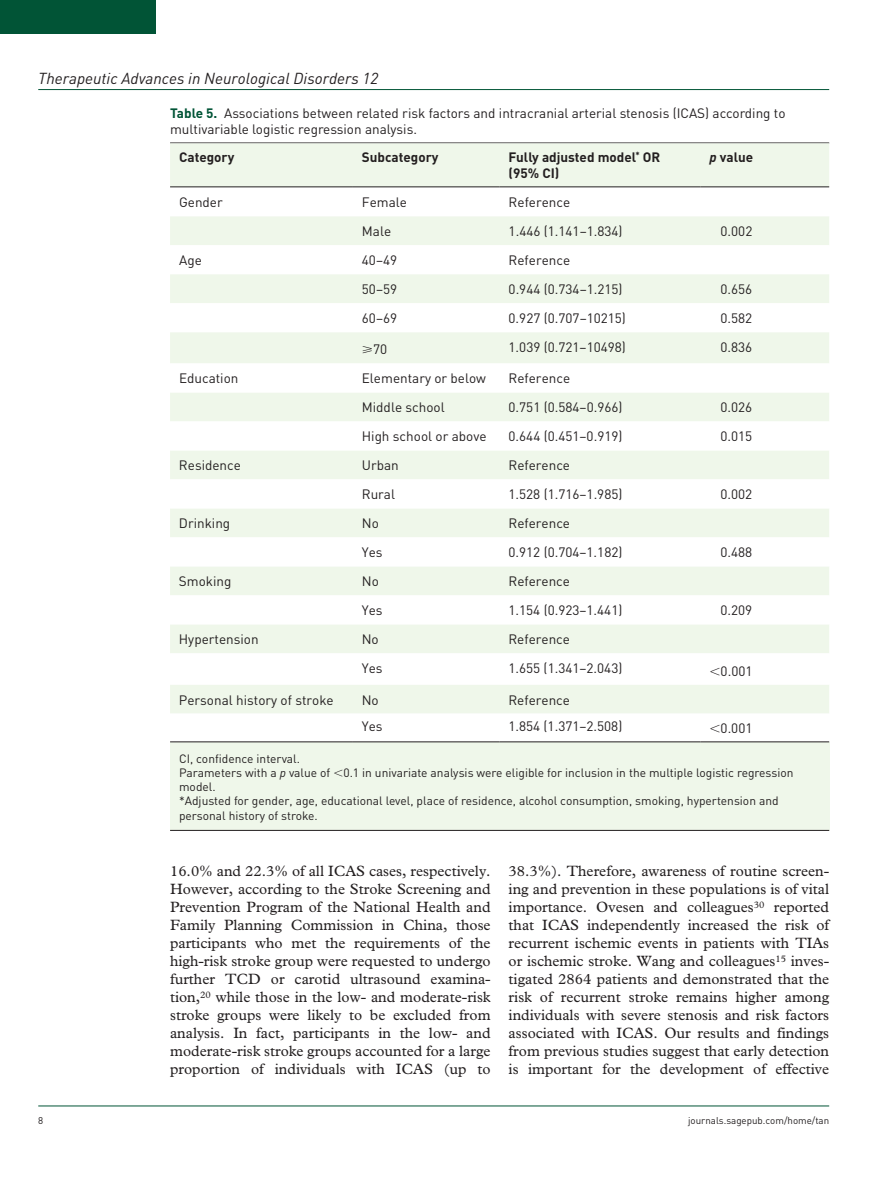
<style>
.page{position:relative;width:893px;height:1191px;background:#fff}
.page>*{position:absolute;margin:0;border:0;box-sizing:border-box;transform-origin:0 0}
.t1{font:italic 15.75px "DIN";color:#231f20}
.t2{font:15px/18px "Plantin Std";color:#231f20;text-align:justify}
.t3{font:13.5px/15.8px "DIN";color:#231f20}
.t4{font:700 13.5px/15.8px "DIN";color:#231f20}
.t5{font:12px/14.2px "DIN";color:#231f20}
.t6{font:9.75px "DIN";color:#231f20}
.s1{font-weight:700;color:#015436}
.s2{font-style:italic}
</style>
<div class="page">
<hr style="left:38px;top:89px;width:791px;height:1px;background:#015436">
<hr style="left:38px;top:1105px;width:791px;height:1px;background:#015436">
<div style="left:0;top:0;width:155px;height:34px;background:#015436"></div>
<div style="left:170px;top:742px;width:659px;height:88px;background:#eff7ea"></div>
<hr style="left:170px;top:830px;width:659px;height:1px;background:#231f20">
<div style="left:170px;top:143px;width:659px;height:43px;background:#eff7ea"></div>
<svg style="left:170px;top:187px;width:659px;height:526px"></svg>
<hr style="left:170px;top:186px;width:183px;height:1px;background:#231f20">
<hr style="left:353px;top:186px;width:147px;height:1px;background:#231f20">
<hr style="left:500px;top:186px;width:201px;height:1px;background:#231f20">
<hr style="left:701px;top:186px;width:128px;height:1px;background:#231f20">
<hr style="left:170px;top:741px;width:183px;height:1px;background:#231f20">
<hr style="left:353px;top:741px;width:147px;height:1px;background:#231f20">
<hr style="left:500px;top:741px;width:201px;height:1px;background:#231f20">
<hr style="left:701px;top:741px;width:128px;height:1px;background:#231f20">
<svg style="left:710px;top:667px;width:9px;height:8px"></svg>
<p class="t1" style="left:38px;top:68px;width:341px">Therapeutic Advances in Neurological Disorders 12</p>
<p class="t3" style="left:170px;top:105px;width:617px"><span class="s1">Table 5.</span> Associations between related risk factors and intracranial arterial stenosis (ICAS) according to multivariable logistic regression analysis.</p>
<p class="t4" style="left:179px;top:149px;width:57px">Category</p>
<p class="t4" style="left:362px;top:149px;width:78px">Subcategory</p>
<p class="t4" style="left:509px;top:149px;width:153px">Fully adjusted model<sup>*</sup> OR (95% CI)</p>
<p class="t4" style="left:710px;top:149px;width:45px"><span class="s2">p</span> value</p>
<p class="t3" style="left:179px;top:194px;width:45px">Gender</p>
<p class="t3" style="left:362px;top:194px;width:47px">Female</p>
<p class="t3" style="left:509px;top:194px;width:63px">Reference</p>
<p class="t3" style="left:362px;top:223px;width:31px">Male</p>
<p class="t3" style="left:509px;top:223px;width:115px">1.446 (1.141–1.834)</p>
<p class="t3" style="left:720px;top:223px;width:33px">0.002</p>
<p class="t3" style="left:179px;top:252px;width:24px">Age</p>
<p class="t3" style="left:362px;top:252px;width:37px">40–49</p>
<p class="t3" style="left:509px;top:252px;width:63px">Reference</p>
<p class="t3" style="left:362px;top:281px;width:37px">50–59</p>
<p class="t3" style="left:509px;top:281px;width:115px">0.944 (0.734–1.215)</p>
<p class="t3" style="left:720px;top:281px;width:33px">0.656</p>
<p class="t3" style="left:362px;top:310px;width:37px">60–69</p>
<p class="t3" style="left:509px;top:310px;width:119px">0.927 (0.707–10215)</p>
<p class="t3" style="left:720px;top:310px;width:33px">0.582</p>
<p class="t3" style="left:362px;top:341px;width:27px">⩾70</p>
<p class="t3" style="left:509px;top:339px;width:119px">1.039 (0.721–10498)</p>
<p class="t3" style="left:720px;top:339px;width:33px">0.836</p>
<p class="t3" style="left:179px;top:370px;width:61px">Education</p>
<p class="t3" style="left:362px;top:370px;width:126px">Elementary or below</p>
<p class="t3" style="left:509px;top:370px;width:63px">Reference</p>
<p class="t3" style="left:362px;top:399px;width:84px">Middle school</p>
<p class="t3" style="left:509px;top:399px;width:115px">0.751 (0.584–0.966)</p>
<p class="t3" style="left:720px;top:399px;width:33px">0.026</p>
<p class="t3" style="left:362px;top:428px;width:126px">High school or above</p>
<p class="t3" style="left:509px;top:428px;width:115px">0.644 (0.451–0.919)</p>
<p class="t3" style="left:720px;top:428px;width:33px">0.015</p>
<p class="t3" style="left:179px;top:457px;width:63px">Residence</p>
<p class="t3" style="left:362px;top:457px;width:38px">Urban</p>
<p class="t3" style="left:508px;top:457px;width:63px">Reference</p>
<p class="t3" style="left:362px;top:486px;width:35px">Rural</p>
<p class="t3" style="left:508px;top:486px;width:115px">1.528 (1.716–1.985)</p>
<p class="t3" style="left:720px;top:486px;width:33px">0.002</p>
<p class="t3" style="left:179px;top:515px;width:53px">Drinking</p>
<p class="t3" style="left:362px;top:515px;width:19px">No</p>
<p class="t3" style="left:508px;top:515px;width:63px">Reference</p>
<p class="t3" style="left:362px;top:544px;width:22px">Yes</p>
<p class="t3" style="left:508px;top:544px;width:115px">0.912 (0.704–1.182)</p>
<p class="t3" style="left:720px;top:544px;width:33px">0.488</p>
<p class="t3" style="left:179px;top:573px;width:54px">Smoking</p>
<p class="t3" style="left:362px;top:573px;width:19px">No</p>
<p class="t3" style="left:508px;top:573px;width:63px">Reference</p>
<p class="t3" style="left:362px;top:602px;width:22px">Yes</p>
<p class="t3" style="left:508px;top:602px;width:115px">1.154 (0.923–1.441)</p>
<p class="t3" style="left:720px;top:602px;width:33px">0.209</p>
<p class="t3" style="left:179px;top:631px;width:81px">Hypertension</p>
<p class="t3" style="left:362px;top:631px;width:19px">No</p>
<p class="t3" style="left:508px;top:631px;width:63px">Reference</p>
<p class="t3" style="left:362px;top:660px;width:22px">Yes</p>
<p class="t3" style="left:508px;top:660px;width:115px">1.655 (1.341–2.043)</p>
<p class="t3" style="left:721px;top:662px;width:33px">0.001</p>
<p class="t3" style="left:179px;top:691px;width:156px">Personal history of stroke</p>
<p class="t3" style="left:362px;top:691px;width:19px">No</p>
<p class="t3" style="left:508px;top:691px;width:63px">Reference</p>
<p class="t3" style="left:362px;top:717px;width:22px">Yes</p>
<p class="t3" style="left:508px;top:717px;width:115px">1.854 (1.371–2.508)</p>
<p class="t3" style="left:721px;top:720px;width:33px">0.001</p>
<p class="t5" style="left:179px;top:751px;width:616px">CI, confidence interval.<br>Parameters with a <span class="s2">p</span> value of 0.1 in univariate analysis were eligible for inclusion in the multiple logistic regression model.<br>*Adjusted for gender, age, educational level, place of residence, alcohol consumption, smoking, hypertension and personal history of stroke.</p>
<p class="t2" style="left:170px;top:862px;width:322px">16.0% and 22.3% of all ICAS cases, respectively.<br>However, according to the Stroke Screening and Prevention Program of the National Health and Family Planning Commission in China, those participants who met the requirements of the high-risk stroke group were requested to undergo further TCD or carotid ultrasound examina&shy;tion,<sup>20</sup> while those in the low- and moderate-risk stroke groups were likely to be excluded from analysis. In fact, participants in the low- and moderate-risk stroke groups accounted for a large proportion of individuals with ICAS (up to</p>
<p class="t2" style="left:509px;top:862px;width:322px">38.3%). Therefore, awareness of routine screen&shy;ing and prevention in these populations is of vital importance. Ovesen and colleagues<sup>30</sup> reported that ICAS independently increased the risk of recurrent ischemic events in patients with TIAs or ischemic stroke. Wang and colleagues<sup>15</sup> inves&shy;tigated 2864 patients and demonstrated that the risk of recurrent stroke remains higher among individuals with severe stenosis and risk factors associated with ICAS. Our results and findings from previous studies suggest that early detection is important for the development of effective</p>
<p class="t6" style="left:38px;top:1114px;width:7px">8</p>
<p class="t6" style="left:688px;top:1114px;width:143px">journals.sagepub.com/home/tan</p>
</div>
